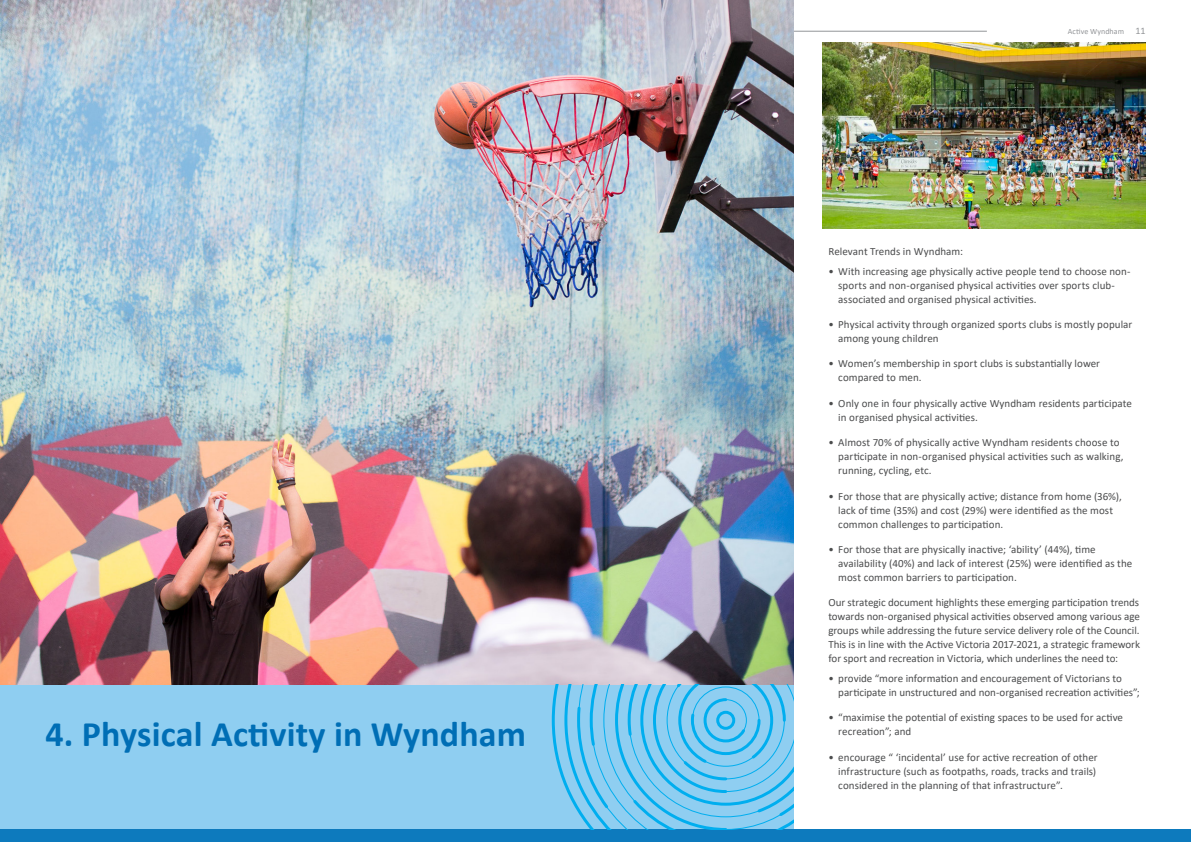
<style>
.page{position:relative;width:1191px;height:842px;background:#fff}
.page>*{position:absolute;margin:0;border:0;box-sizing:border-box;transform-origin:0 0}
.Headers{font:700 36px "Calibri";letter-spacing:.005em;color:#006eb5}
.BodyText{font:11px/14px "Calibri";letter-spacing:.005em;color:#4b4c4d}
.t1{font:8px "Calibri";letter-spacing:.005em;color:#939598}
.s1{font-size:10px}
</style>
<div class="page">
<hr style="left:646px;top:31px;width:341px;height:1px;background:#939598">
<div style="left:0;top:0;width:793px;height:842px;background:#8fcef1"></div>
<img style="left:0;top:0;width:793px;height:684px">
<div style="left:0;top:829px;width:1191px;height:13px;background:#0d7abd"></div>
<img style="left:822px;top:42px;width:323px;height:186px">
<svg style="left:551px;top:685px;width:242px;height:144px"></svg>
<p class="Headers" style="left:45px;top:708px;width:482px">4. Physical Activity in Wyndham</p>
<p class="t1" style="left:1068px;top:26px;width:79px">Active Wyndham <span class="s1">11</span></p>
<p class="BodyText" style="left:828px;top:244px;width:136px">Relevant Trends in Wyndham:</p>
<p class="BodyText" style="left:838px;top:264px;width:294px;text-indent:-10px">• With increasing age physically active people tend to choose non&shy;sports and non-organised physical activities over sports club&shy;associated and organised physical activities.</p>
<p class="BodyText" style="left:838px;top:317px;width:295px;text-indent:-10px">• Physical activity through organized sports clubs is mostly popular among young children</p>
<p class="BodyText" style="left:838px;top:357px;width:263px;text-indent:-10px">• Women’s membership in sport clubs is substantially lower compared to men.</p>
<p class="BodyText" style="left:838px;top:396px;width:295px;text-indent:-10px">• Only one in four physically active Wyndham residents participate in organised physical activities.</p>
<p class="BodyText" style="left:838px;top:435px;width:287px;text-indent:-10px">• Almost 70% of physically active Wyndham residents choose to participate in non-organised physical activities such as walking, running, cycling, etc.</p>
<p class="BodyText" style="left:838px;top:489px;width:285px;text-indent:-10px">• For those that are physically active; distance from home (36%), lack of time (35%) and cost (29%) were identified as the most common challenges to participation.</p>
<p class="BodyText" style="left:838px;top:542px;width:295px;text-indent:-10px">• For those that are physically inactive; ‘ability’ (44%), time availability (40%) and lack of interest (25%) were identified as the most common barriers to participation.</p>
<p class="BodyText" style="left:828px;top:595px;width:313px;text-align:justify">Our strategic document highlights these emerging participation trends towards non-organised physical activities observed among various age groups while addressing the future service delivery role of the Council.<br>This is in line with the Active Victoria 2017-2021, a strategic framework for sport and recreation in Victoria, which underlines the need to:</p>
<p class="BodyText" style="left:838px;top:671px;width:303px;text-indent:-10px">• provide “more information and encouragement of Victorians to participate in unstructured and non-organised recreation activities”;</p>
<p class="BodyText" style="left:838px;top:710px;width:286px;text-indent:-10px">• “maximise the potential of existing spaces to be used for active recreation”; and</p>
<p class="BodyText" style="left:838px;top:750px;width:261px;text-indent:-10px">• encourage “ ‘incidental’ use for active recreation of other infrastructure (such as footpaths, roads, tracks and trails) considered in the planning of that infrastructure”.</p>
</div>
